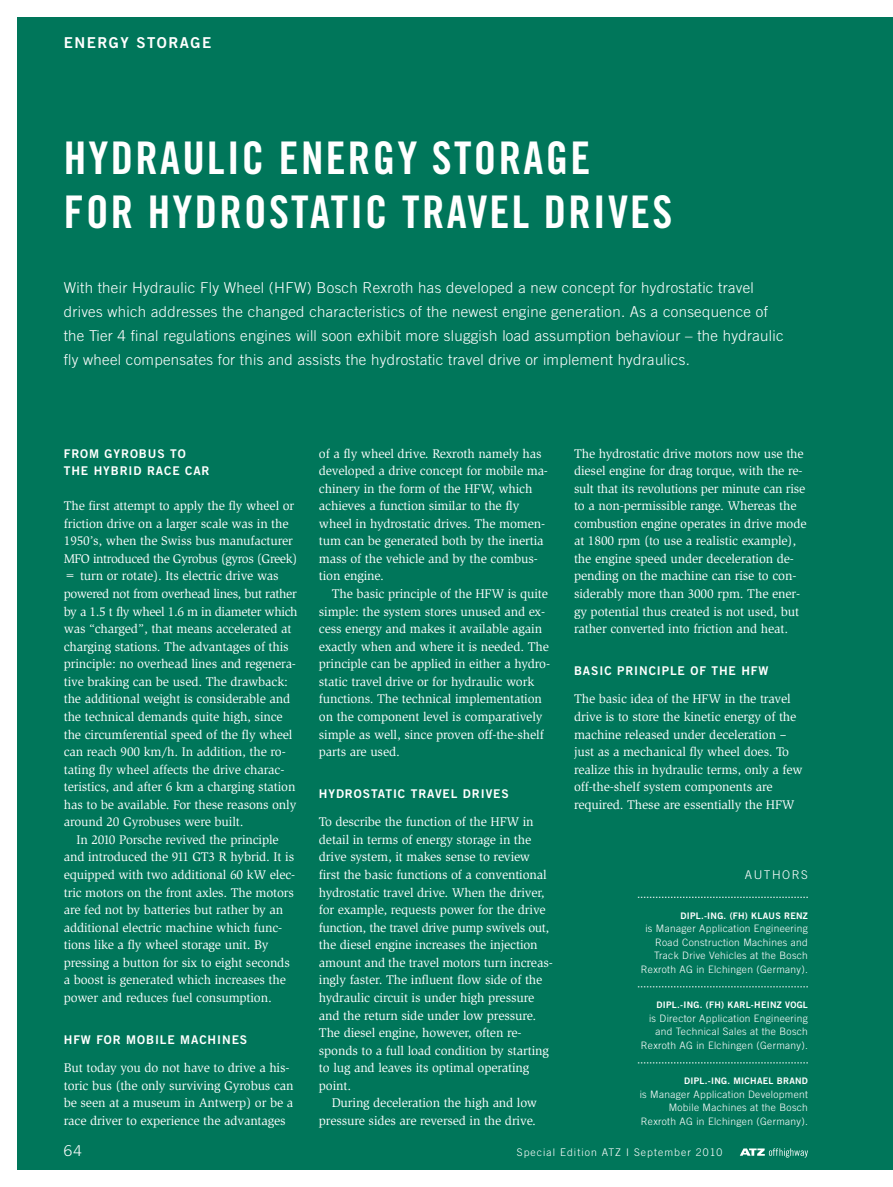
<style>
.page{position:relative;width:893px;height:1187px;background:#fff}
.page>*{position:absolute;margin:0;border:0;box-sizing:border-box;transform-origin:0 0}
.aba_titel_2{font:45px "Trade Gothic LT Std Bd Cn 20";letter-spacing:.05em;color:#fff}
.abi_vorspann_englisc{font:300 15px/24px "Trade Gothic LT Std";letter-spacing:.02em;color:#fff}
.aa_rubrik{font:15px "Trade Gothic LT Std Bd 2";letter-spacing:.1em;color:#fff}
.acg_grundtext_englis{font:12.9px/17.5px "Slimbach Std";letter-spacing:-.01em;color:#fff}
.ach_grundtext_mit_ei{font:12.9px/17.5px "Slimbach Std";letter-spacing:-.01em;color:#fff}
.acl_zwischenuebersch{font:12px "Trade Gothic LT Std Bd 2";letter-spacing:.075em;color:#fff}
.acm_zwischenuebersch{font:12px/17.5px "Trade Gothic LT Std Bd 2";letter-spacing:.075em;color:#fff}
.t1{font:300 12px "Trade Gothic LT Std";letter-spacing:.18em;color:#fff}
.t2{font:300 10.5px "Trade Gothic LT Std";letter-spacing:.1em;color:#fff}
.azz_autor_zusatz{font:300 10.2px/13.5px "Trade Gothic LT Std";letter-spacing:.03em;color:#fff;text-align:right}
.azz_autor_zusatz-2{font:9px "Trade Gothic LT Std Bd 2";letter-spacing:.03em;color:#fff}
</style>
<div class="page">
<div style="left:17px;top:17px;width:876px;height:1152px;background:#00765a"></div>
<svg style="left:638px;top:896px;width:170px;height:1px"></svg>
<svg style="left:638px;top:986px;width:170px;height:1px"></svg>
<svg style="left:638px;top:1062px;width:170px;height:1px"></svg>
<svg style="left:740px;top:1148px;width:68px;height:9px"></svg>
<p class="aa_rubrik" style="left:64px;top:33px;width:149px">ENERGY STORAGE</p>
<p class="aba_titel_2" style="left:64px;top:131px;width:528px">HYDRAULIC ENERGY STORAGE</p>
<p class="aba_titel_2" style="left:64px;top:185px;width:610px">FOR HYDROSTATIC TRAVEL DRIVES</p>
<p class="abi_vorspann_englisc" style="left:64px;top:275px;width:721px">With their Hydraulic Fly Wheel (HFW) Bosch Rexroth has developed a new concept for hydrostatic travel drives which addresses the changed characteristics of the newest engine generation. As a consequence of the Tier 4 final regulations engines will soon exhibit more sluggish load assumption behaviour – the hydraulic fly wheel compensates for this and assists the hydrostatic travel drive or implement hydraulics.</p>
<p class="acm_zwischenuebersch" style="left:64px;top:444px;width:147px">FROM GYROBUS TO<br>THE HYBRID RACE CAR</p>
<p class="acg_grundtext_englis" style="left:64px;top:497px;width:235px">The first attempt to apply the fly wheel or friction drive on a larger scale was in the 1950’s, when the Swiss bus manufacturer MFO introduced the Gyrobus (gyros (Greek) = turn or rotate). Its electric drive was powered not from overhead lines, but rather by a 1.5 t fly wheel 1.6 m in diameter which was “charged”, that means accelerated at charging stations. The advantages of this principle: no overhead lines and regenera&shy;tive braking can be used. The drawback: the additional weight is considerable and the technical demands quite high, since the circumferential speed of the fly wheel can reach 900 km/h. In addition, the ro&shy;tating fly wheel affects the drive charac&shy;teristics, and after 6 km a charging station has to be available. For these reasons only around 20 Gyrobuses were built.</p>
<p class="ach_grundtext_mit_ei" style="left:64px;top:830px;width:233px;text-indent:13px">In 2010 Porsche revived the principle and introduced the 911 GT3 R hybrid. It is equipped with two additional 60 kW elec&shy;tric motors on the front axles. The motors are fed not by batteries but rather by an additional electric machine which func&shy;tions like a fly wheel storage unit. By pressing a button for six to eight seconds a boost is generated which increases the power and reduces fuel consumption.</p>
<p class="acl_zwischenuebersch" style="left:64px;top:1032px;width:185px">HFW FOR MOBILE MACHINES</p>
<p class="acg_grundtext_englis" style="left:64px;top:1059px;width:231px">But today you do not have to drive a his&shy;toric bus (the only surviving Gyrobus can be seen at a museum in Antwerp) or be a race driver to experience the advantages</p>
<p class="acg_grundtext_englis" style="left:319px;top:444px;width:231px">of a fly wheel drive. Rexroth namely has developed a drive concept for mobile ma&shy;chinery in the form of the HFW, which achieves a function similar to the fly wheel in hydrostatic drives. The momen&shy;tum can be generated both by the inertia mass of the vehicle and by the combus&shy;tion engine.</p>
<p class="ach_grundtext_mit_ei" style="left:319px;top:585px;width:233px;text-indent:13px">The basic principle of the HFW is quite simple: the system stores unused and ex&shy;cess energy and makes it available again exactly when and where it is needed. The principle can be applied in either a hydro&shy;static travel drive or for hydraulic work functions. The technical implementation on the component level is comparatively simple as well, since proven off-the-shelf parts are used.</p>
<p class="acl_zwischenuebersch" style="left:319px;top:786px;width:191px">HYDROSTATIC TRAVEL DRIVES</p>
<p class="acg_grundtext_englis" style="left:319px;top:813px;width:234px">To describe the function of the HFW in detail in terms of energy storage in the drive system, it makes sense to review first the basic functions of a conventional hydrostatic travel drive. When the driver, for example, requests power for the drive function, the travel drive pump swivels out, the diesel engine increases the injection amount and the travel motors turn increas&shy;ingly faster. The influent flow side of the hydraulic circuit is under high pressure and the return side under low pressure.<br>The diesel engine, however, often re&shy;sponds to a full load condition by starting to lug and leaves its optimal operating point.</p>
<p class="ach_grundtext_mit_ei" style="left:319px;top:1094px;width:220px;text-align:right">During deceleration the high and low pressure sides are reversed in the drive.</p>
<p class="ach_grundtext_mit_ei" style="left:574px;top:444px;width:234px">The hydrostatic drive motors now use the diesel engine for drag torque, with the re&shy;sult that its revolutions per minute can rise to a non-permissible range. Whereas the combustion engine operates in drive mode at 1800 rpm (to use a realistic example), the engine speed under deceleration de&shy;pending on the machine can rise to con&shy;siderably more than 3000 rpm. The ener&shy;gy potential thus created is not used, but rather converted into friction and heat.</p>
<p class="acl_zwischenuebersch" style="left:574px;top:663px;width:196px">BASIC PRINCIPLE OF THE HFW</p>
<p class="acg_grundtext_englis" style="left:574px;top:690px;width:230px">The basic idea of the HFW in the travel drive is to store the kinetic energy of the machine released under deceleration – just as a mechanical fly wheel does. To realize this in hydraulic terms, only a few off-the-shelf system components are r-equired. These are essentially the HFW</p>
<p class="t1" style="left:745px;top:867px;width:65px">autHorS</p>
<p class="azz_autor_zusatz-2" style="left:680px;top:909px;width:90px">DIPL.-ING . (FH) KLAUS</p>
<p class="azz_autor_zusatz-2" style="left:784px;top:909px;width:13px">RENZ</p>
<p class="azz_autor_zusatz" style="left:641px;top:921px;width:169px">is Manager Application Engineering Road Construction Machines and Track Drive Vehicles at the Bosch Rexroth AG in Elchingen (Germany).</p>
<p class="azz_autor_zusatz-2" style="left:657px;top:999px;width:111px">DIPL.-ING. (FH) KARL-HEINZ</p>
<p class="azz_autor_zusatz-2" style="left:785px;top:999px;width:24px">VOG L</p>
<p class="azz_autor_zusatz" style="left:641px;top:1011px;width:169px">is Director Application Engineering and Technical Sales at the Bosch<br>Rexroth AG in Elchingen (Germany).</p>
<p class="azz_autor_zusatz-2" style="left:684px;top:1075px;width:64px">DIPL.-ING. MICHAE</p>
<p class="azz_autor_zusatz-2" style="left:769px;top:1075px;width:22px">L BRAND</p>
<p class="azz_autor_zusatz" style="left:640px;top:1087px;width:170px">is Manager Application Development<br>Mobile Machines at the Bosch<br>Rexroth AG in Elchingen (Germany).</p>
<p class="abi_vorspann_englisc" style="left:64px;top:1138px;width:20px">64</p>
<p class="t2" style="left:517px;top:1145px;width:207px">Special Edition ATZ I September 2010</p>
</div>
